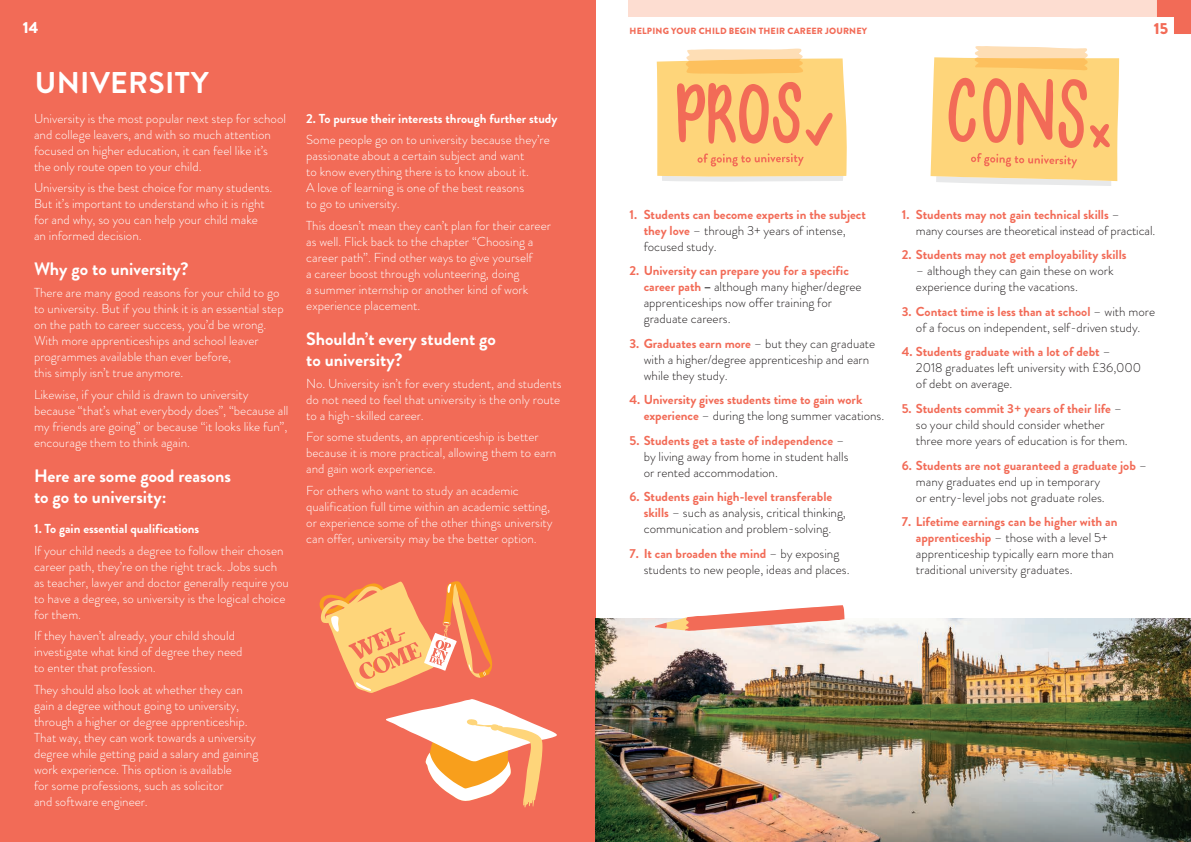
<style>
.page{position:relative;width:1191px;height:842px;background:#fff}
.page>*{position:absolute;margin:0;border:0;box-sizing:border-box;transform-origin:0 0}
.t1{font:700 30px "Brandon Grotesque";letter-spacing:.01em;color:#fff}
.t2{font:700 18px/21px "Brandon Grotesque";color:#fff}
.t3{font:900 16px "Brandon Grotesque";color:#fff}
.t4{font:900 16px "Brandon Grotesque";color:#f26b57}
.t5{font:300 13px/16px "Brandon Grotesque";color:#fff}
.t6{font:300 13px/16px "Brandon Grotesque";color:#231f20}
.t7{font:700 13px/16px "Brandon Grotesque";color:#f26b57}
.t8{font:700 13px "Brandon Grotesque";color:#fff}
.t9{font:900 9px "Brandon Grotesque";letter-spacing:.02em;color:#f26b57}
.s1{font-weight:300;color:#231f20}
.s2{font-weight:700;color:#f26b57}
.s3{font-weight:700}
</style>
<div class="page">
<div style="left:0;top:0;width:595px;height:842px;background:#f26b57"></div>
<img style="left:595px;top:618px;width:596px;height:224px">
<svg style="left:655px;top:605px;width:189px;height:26px"></svg>
<div style="left:628px;top:0;width:529px;height:17px;background:#fdddd1"></div>
<svg style="left:1157px;top:0;width:34px;height:34px"></svg>
<svg style="left:319px;top:581px;width:173px;height:112px"></svg>
<svg style="left:386px;top:699px;width:171px;height:109px"></svg>
<svg style="left:657px;top:49px;width:190px;height:133px"></svg>
<svg style="left:930px;top:46px;width:189px;height:140px"></svg>
<p class="t3" style="left:23px;top:16px;width:17px">14</p>
<p class="t9" style="left:629px;top:25px;width:239px">HELPING YOUR CHILD BEGIN THEIR CAREER JOURNEY</p>
<p class="t4" style="left:1153px;top:17px;width:16px">15</p>
<h1 class="t1" style="left:35px;top:61px;width:175px">UNIVERSITY</h1>
<p class="t5" style="left:34px;top:110px;width:253px">University is the most popular next step for school and college leavers, and with so much attention focused on higher education, it can feel like it’s the only route open to your child.</p>
<p class="t5" style="left:34px;top:180px;width:240px">University is the best choice for many students.<br>But it’s important to understand who it is right for and why, so you can help your child make an informed decision.</p>
<h2 class="t2" style="left:34px;top:259px;width:156px">Why go to university?</h2>
<p class="t5" style="left:34px;top:285px;width:251px">There are many good reasons for your child to go to university. But if you think it is an essential step on the path to career success, you’d be wrong.<br>With more apprenticeships and school leaver programmes available than ever before,<br>this simply isn’t true anymore.</p>
<p class="t5" style="left:34px;top:386px;width:256px">Likewise, if your child is drawn to university because “that’s what everybody does”, “because all my friends are going” or because “it looks like fun”, encourage them to think again.</p>
<h2 class="t2" style="left:34px;top:465px;width:199px">Here are some good reasons to go to university:</h2>
<p class="t8" style="left:34px;top:519px;width:167px">1. To gain essential qualifications</p>
<p class="t5" style="left:34px;top:542px;width:256px">If your child needs a degree to follow their chosen career path, they’re on the right track. Jobs such as teacher, lawyer and doctor generally require you to have a degree, so university is the logical choice for them.</p>
<p class="t5" style="left:34px;top:628px;width:210px">If they haven’t already, your child should investigate what kind of degree they need to enter that profession.</p>
<p class="t5" style="left:34px;top:682px;width:226px">They should also look at whether they can gain a degree without going to university, through a higher or degree apprenticeship.<br>That way, they can work towards a university degree while getting paid a salary and gaining work experience. This option is available<br>for some professions, such as solicitor<br>and software engineer.</p>
<p class="t8" style="left:306px;top:109px;width:253px">2. To pursue their interests through further study</p>
<p class="t5" style="left:306px;top:132px;width:245px">Some people go on to university because they’re passionate about a certain subject and want<br>to know everything there is to know about it.<br>A love of learning is one of the best reasons<br>to go to university.</p>
<p class="t5" style="left:306px;top:217px;width:246px">This doesn’t mean they can’t plan for their career as well. Flick back to the chapter “Choosing a career path”. Find other ways to give yourself<br>a career boost through volunteering, doing<br>a summer internship or another kind of work experience placement.</p>
<h2 class="t2" style="left:306px;top:329px;width:191px">Shouldn’t every student go to university?</h2>
<p class="t5" style="left:306px;top:375px;width:257px;text-align:justify">No. University isn’t for every student, and students do not need to feel that university is the only route to a high-skilled career.</p>
<p class="t5" style="left:306px;top:429px;width:251px">For some students, an apprenticeship is better because it is more practical, allowing them to earn and gain work experience.</p>
<p class="t5" style="left:306px;top:483px;width:248px">For others who want to study an academic qualification full time within an academic setting, or experience some of the other things university can offer, university may be the better option.</p>
<p class="t7" style="left:643px;top:207px;width:224px;text-indent:-14px">1. Students can become experts in the subject they love <span class="s1">– through 3+ years of intense, focused study.</span></p>
<p class="t6" style="left:643px;top:263px;width:219px;text-indent:-14px"><span class="s2">2. University can prepare you for a specific career path</span> <span class="s3">–</span> although many higher/degree apprenticeships now offer training for graduate careers.</p>
<p class="t6" style="left:643px;top:335px;width:233px;text-indent:-14px"><span class="s2">3. Graduates earn more</span> – but they can graduate with a higher/degree apprenticeship and earn while they study.</p>
<p class="t7" style="left:643px;top:392px;width:242px;text-indent:-14px">4. University gives students time to gain work experience <span class="s1">– during the long summer vacations.</span></p>
<p class="t6" style="left:643px;top:432px;width:206px;text-indent:-14px"><span class="s2">5. Students get a taste of independence</span> – by living away from home in student halls or rented accommodation.</p>
<p class="t6" style="left:643px;top:489px;width:204px;text-indent:-14px"><span class="s2">6. Students gain high-level transferable skills</span> – such as analysis, critical thinking, communication and problem-solving.</p>
<p class="t6" style="left:643px;top:546px;width:207px;text-indent:-14px"><span class="s2">7. It can broaden the mind</span> – by exposing students to new people, ideas and places.</p>
<p class="t6" style="left:916px;top:206px;width:241px;text-indent:-14px"><span class="s2">1. Students may not gain technical skills</span> –<br>many courses are theoretical instead of practical.</p>
<p class="t7" style="left:901px;top:247px;width:226px">2. Students may not get employability skills</p>
<p class="t6" style="left:916px;top:263px;width:199px">– although they can gain these on work experience during the vacations.</p>
<p class="t6" style="left:901px;top:304px;width:255px;text-align:center"><span class="s2">3. Contact time is less than at school</span> – with more of a focus on independent, self-driven study.</p>
<p class="t6" style="left:916px;top:344px;width:227px;text-indent:-14px"><span class="s2">4. Students graduate with a lot of debt</span> –<br>2018 graduates left university with £36,000 of debt on average.</p>
<p class="t6" style="left:916px;top:401px;width:213px;text-indent:-14px"><span class="s2">5. Students commit 3+ years of their life</span> – so your child should consider whether three more years of education is for them.</p>
<p class="t6" style="left:916px;top:457px;width:233px;text-indent:-14px"><span class="s2">6. Students are not guaranteed a graduate job</span> – many graduates end up in temporary<br>or entry-level jobs not graduate roles.</p>
<p class="t6" style="left:916px;top:514px;width:203px;text-indent:-14px"><span class="s2">7. Lifetime earnings can be higher with an apprenticeship</span> – those with a level 5+ apprenticeship typically earn more than traditional university graduates.</p>
</div>
